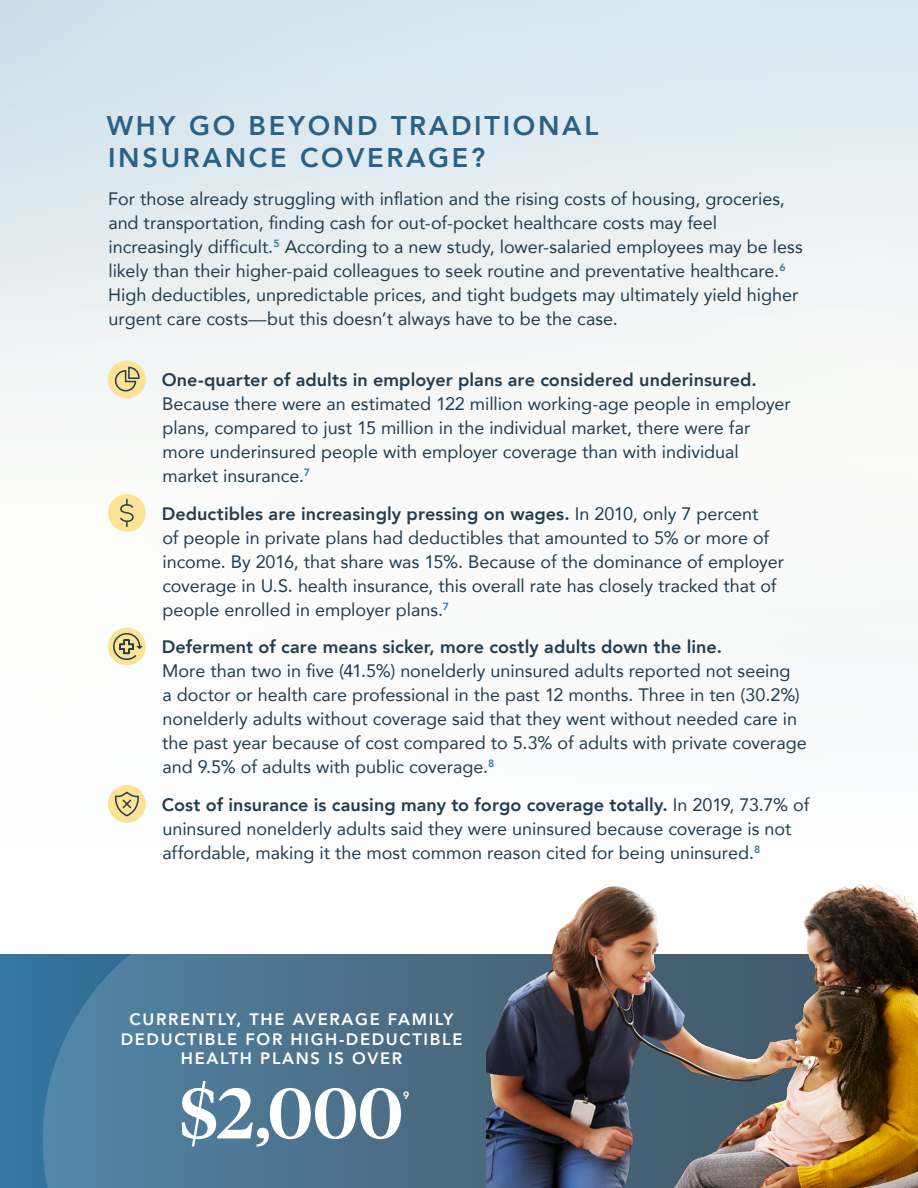
<style>
.page{position:relative;width:918px;height:1188px;background:#fff}
.page>*{position:absolute;margin:0;border:0;box-sizing:border-box;transform-origin:0 0}
.t1{font:500 70.95px "Tiempos Headline";color:#fff}
.t2{font:800 27px/32.4px "Avenir";letter-spacing:.1em;color:#2a6285}
.t3{font:18px/24px "Avenir";color:#223d50}
.t4{font:800 18px "Avenir";letter-spacing:.005em;color:#223d50}
.t5{font:800 16.5px/19.8px "Avenir";letter-spacing:.1em;color:#fff;text-align:center}
.t6{font:800 10.5px "Avenir";color:#fff}
.s1{font-weight:800}
</style>
<div class="page">
<img style="left:0;top:0;width:918px;height:955px">
<div style="left:108px;top:361px;width:38px;height:37px;background:#fce295;border-radius:50%"></div>
<svg style="left:114px;top:342px;width:26px;height:50px"></svg>
<div style="left:108px;top:494px;width:38px;height:38px;background:#fce295;border-radius:50%"></div>
<svg style="left:120px;top:498px;width:14px;height:30px"></svg>
<div style="left:108px;top:628px;width:38px;height:37px;background:#fce295;border-radius:50%"></div>
<svg style="left:112px;top:632px;width:31px;height:29px"></svg>
<div style="left:108px;top:785px;width:38px;height:38px;background:#fce295;border-radius:50%"></div>
<svg style="left:115px;top:792px;width:24px;height:25px"></svg>
<div style="left:0;top:955px;width:918px;height:233px;background:#3376a1"></div>
<svg style="left:43px;top:955px;width:444px;height:233px;background:#4c7591"></svg>
<img style="left:487px;top:879px;width:431px;height:309px">
<h2 class="t2" style="left:107px;top:109px;width:493px">WHY GO BEYOND TRADITIONAL<br>INSURANCE COVERAGE?</h2>
<p class="t3" style="left:108px;top:186px;width:696px">For those already struggling with inflation and the rising costs of housing, groceries, and transportation, finding cash for out-of-pocket healthcare costs may feel increasingly difficult.<sup>5</sup> According to a new study, lower-salaried employees may be less likely than their higher-paid colleagues to seek routine and preventative healthcare.<sup>6<br></sup>High deductibles, unpredictable prices, and tight budgets may ultimately yield higher urgent care costs—but this doesn’t always have to be the case.</p>
<p class="t4" style="left:162px;top:366px;width:597px">One-quarter of adults in employer plans are considered underinsured.</p>
<p class="t3" style="left:162px;top:392px;width:630px">Because there were an estimated 122 million working-age people in employer plans, compared to just 15 million in the individual market, there were far more underinsured people with employer coverage than with individual market insurance.<sup>7</sup></p>
<p class="t3" style="left:162px;top:501px;width:624px"><span class="s1">Deductibles are increasingly pressing on wages.</span> In 2010, only 7 percent<br>of people in private plans had deductibles that amounted to 5% or more of income. By 2016, that share was 15%. Because of the dominance of employer coverage in U.S. health insurance, this overall rate has closely tracked that of people enrolled in employer plans.<sup>7</sup></p>
<p class="t4" style="left:162px;top:633px;width:562px">Deferment of care means sicker, more costly adults down the line.</p>
<p class="t3" style="left:162px;top:659px;width:646px">More than two in five (41.5%) nonelderly uninsured adults reported not seeing<br>a doctor or health care professional in the past 12 months. Three in ten (30.2%) nonelderly adults without coverage said that they went without needed care in the past year because of cost compared to 5.3% of adults with private coverage and 9.5% of adults with public coverage.<sup>8</sup></p>
<p class="t3" style="left:162px;top:792px;width:649px"><span class="s1">Cost of insurance is causing many to forgo coverage totally.</span> In 2019, 73.7% of uninsured nonelderly adults said they were uninsured because coverage is not affordable, making it the most common reason cited for being uninsured.<sup>8</sup></p>
<p class="t5" style="left:121px;top:1009px;width:343px">CURRENTLY, THE AVERAGE FAMILY<br>DEDUCTIBLE FOR HIGH-DEDUCTIBLE<br>HEALTH PLANS IS OVER</p>
<h1 class="t1" style="left:180px;top:1065px;width:225px">$2,000</h1>
<p class="t6" style="left:403px;top:1087px;width:8px">9</p>
</div>
